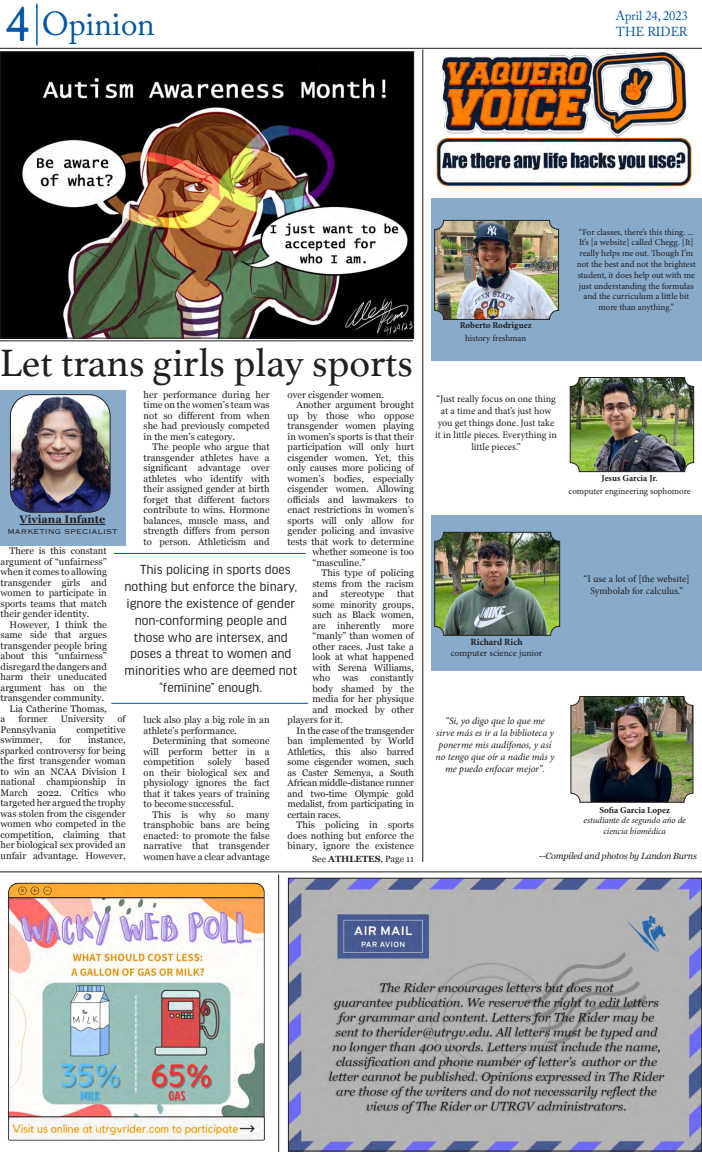
<style>
.page{position:relative;width:702px;height:1152px;background:#fff}
.page>*{position:absolute;margin:0;border:0;box-sizing:border-box;transform-origin:0 0}
.t1{font:49.3px "Adobe Caslon Pro";color:#0055a7;scale:.95 1}
.t2{font:40px "Athelas";color:#231f20}
.t3{font:33px "Adobe Caslon Pro";color:#0055a7}
.t4{font:14px "Good Headline Pro";color:#231f20}
.t5{font:13px "Adobe Caslon Pro";color:#0055a7;scale:.95 1}
.Normal__Web{font:700 10.8px "Georgia";color:#231f20}
.t6{font:10px/12px "Minion Pro";letter-spacing:-.005em;color:#231f20;text-align:center}
.t7{font:italic 10px/12px "Minion Pro";letter-spacing:-.005em;color:#231f20;text-align:center}
.t8{font:9.5px/10.5px "Georgia";color:#231f20;text-align:justify}
.t9{font:9.5px "Minion Pro";color:#231f20}
.t10{font:700 9.5px "Minion Pro";color:#231f20}
.t11{font:9px/10.8px "Minion Pro";letter-spacing:-.005em;color:#231f20;text-align:center}
.t12{font:700 9px "Minion Pro";color:#231f20}
.t13{font:italic 9px/10.5px "Minion Pro";letter-spacing:-.005em;color:#231f20;text-align:center}
.t14{font:italic 9px "Georgia";letter-spacing:-.02em;color:#231f20}
.Normal__Web-2{font:300 9px "Copperplate";color:#231f20}
.t15{font:9px "Georgia";color:#231f20}
.s1{font-weight:700}
</style>
<div class="page">
<hr style="left:37px;top:4px;width:1px;height:42px;background:#0055a7">
<hr style="left:36px;top:3px;width:1px;height:42px;background:#0055a7">
<hr style="left:0;top:48px;width:702px;height:1px;background:#231f20">
<div style="left:432px;top:515px;width:270px;height:156px;background:#89abcb"></div>
<div style="left:431px;top:198px;width:271px;height:162px;background:#89abcb"></div>
<hr style="left:0;top:872px;width:702px;height:1px;background:#231f20">
<hr style="left:0;top:341px;width:413px;height:1px;background:#231f20">
<img style="left:290px;top:880px;width:410px;height:270px">
<div style="left:288px;top:878px;width:414px;height:274px;border:1px solid #231f20"></div>
<hr style="left:423px;top:49px;width:1px;height:813px;background:#231f20">
<img style="left:431px;top:47px;width:270px;height:140px">
<hr style="left:278px;top:875px;width:1px;height:277px;background:#231f20">
<img style="left:8px;top:882px;width:257px;height:259px">
<img style="left:572px;top:698px;width:120px;height:103px">
<div style="left:570px;top:696px;width:124px;height:107px;border:1px solid #231f20;border-radius:9px"></div>
<img style="left:436px;top:222px;width:121px;height:96px">
<div style="left:434px;top:220px;width:125px;height:100px;border:1px solid #231f20;border-radius:9px"></div>
<img style="left:572px;top:379px;width:120px;height:91px">
<div style="left:570px;top:377px;width:124px;height:95px;border:1px solid #231f20;border-radius:9px"></div>
<img style="left:436px;top:534px;width:122px;height:100px">
<div style="left:434px;top:532px;width:126px;height:104px;border:1px solid #231f20;border-radius:9px"></div>
<hr style="left:111px;top:703px;width:197px;height:1px;background:#0055a7">
<hr style="left:114px;top:553px;width:192px;height:1px;background:#0055a7">
<div style="left:0;top:390px;width:126px;height:156px;background:#89abcb"></div>
<img style="left:10px;top:395px;width:99px;height:116px">
<div style="left:10px;top:394px;width:101px;height:119px;border:1px solid #231f20;border-radius:21px"></div>
<hr style="left:20px;top:524px;width:85px;height:1px;background:#231f20">
<img style="left:2px;top:53px;width:410px;height:284px">
<div style="left:0;top:51px;width:414px;height:288px;border:1px solid #231f20"></div>
<p class="t1" style="left:6px;top:-4px;width:26px">4</p>
<p class="t5" style="left:616px;top:8px;width:77px">April 24, 2023</p>
<p class="t3" style="left:42px;top:5px;width:115px">Opinion</p>
<p class="t5" style="left:616px;top:24px;width:77px">THE RIDER</p>
<p class="t2" style="left:0;top:331px;width:415px">Let trans girls play sports</p>
<p class="t8" style="left:288px;top:389px;width:98px">over cisgender women.</p>
<p class="t8" style="left:297px;top:399px;width:119px">Another argument brought</p>
<p class="t8" style="left:288px;top:410px;width:128px">up by those who oppose</p>
<p class="t8" style="left:288px;top:420px;width:128px">transgender women playing</p>
<p class="t8" style="left:288px;top:431px;width:128px">in women’s sports is that their</p>
<p class="t8" style="left:288px;top:441px;width:128px">participation will only hurt</p>
<p class="t8" style="left:288px;top:452px;width:128px">cisgender women. Yet, this</p>
<p class="t8" style="left:288px;top:462px;width:128px">only causes more policing of</p>
<p class="t8" style="left:288px;top:473px;width:128px">women’s bodies, especially</p>
<p class="t8" style="left:288px;top:483px;width:128px">cisgender women. Allowing</p>
<p class="t8" style="left:288px;top:494px;width:128px">officials and lawmakers to</p>
<p class="t8" style="left:288px;top:504px;width:128px">enact restrictions in women’s</p>
<p class="t8" style="left:288px;top:515px;width:128px">sports will only allow for</p>
<p class="t8" style="left:288px;top:525px;width:128px">gender policing and invasive</p>
<p class="t8" style="left:288px;top:536px;width:128px">tests that work to determine</p>
<p class="t8" style="left:313px;top:546px;width:103px">whether someone is too</p>
<p class="t8" style="left:313px;top:557px;width:55px">“masculine.”</p>
<p class="t8" style="left:313px;top:567px;width:103px;text-indent:9px">This type of policing stems from the racism and</p>
<p class="t8" style="left:144px;top:389px;width:127px">her performance during her time on the women’s team was not so different from when she had previously competed in the men’s category.</p>
<p class="t8" style="left:144px;top:441px;width:128px;text-indent:9px">The people who argue that transgender athletes have a significant advantage over athletes who identify with their assigned gender at birth forget that different factors contribute to wins. Hormone balances, muscle mass, and strength differs from person to person. Athleticism and</p>
<p class="Normal__Web" style="left:20px;top:512px;width:87px">Viviana Infante</p>
<p class="Normal__Web-2" style="left:7px;top:526px;width:112px">MARKETING SPECIALIST</p>
<p class="t8" style="left:1px;top:545px;width:108px;text-indent:9px">There is this constant argument of “unfairness” when it comes to allowing transgender girls and women to participate in sports teams that match their gender identity.</p>
<p class="t8" style="left:1px;top:619px;width:108px;text-indent:9px">However, I think the same side that argues transgender people bring about this “unfairness” disregard the dangers and harm their uneducated argument has on the transgender community.</p>
<p class="t8" style="left:10px;top:703px;width:99px">Lia Catherine Thomas,</p>
<p class="t8" style="left:1px;top:713px;width:6px">a</p>
<p class="t8" style="left:19px;top:713px;width:30px">former</p>
<p class="t8" style="left:61px;top:713px;width:45px">University</p>
<p class="t8" style="left:117px;top:713px;width:10px">of</p>
<p class="t8" style="left:1px;top:724px;width:57px">Pennsylvania</p>
<p class="t8" style="left:76px;top:724px;width:51px">competitive</p>
<p class="t8" style="left:1px;top:734px;width:43px">swimmer,</p>
<p class="t8" style="left:59px;top:734px;width:14px">for</p>
<p class="t4" style="left:140px;top:563px;width:152px">This policing in sports does</p>
<p class="t4" style="left:125px;top:580px;width:174px">nothing but enforce the binary,</p>
<p class="t4" style="left:126px;top:597px;width:170px">ignore the existence of gender</p>
<p class="t4" style="left:135px;top:613px;width:154px">non-conforming people and</p>
<p class="t4" style="left:134px;top:630px;width:156px">those who are intersex, and</p>
<p class="t4" style="left:130px;top:647px;width:163px">poses a threat to women and</p>
<p class="t4" style="left:125px;top:664px;width:174px">minorities who are deemed not</p>
<p class="t4" style="left:159px;top:681px;width:104px">“feminine” enough.</p>
<p class="t8" style="left:313px;top:588px;width:103px;text-indent:85px">that some minority groups, such as Black women, are inherently more “manly” than women of other races. Just take a look at what happened with Serena Williams, who</p>
<p class="t8" style="left:341px;top:588px;width:45px">stereotype</p>
<p class="t8" style="left:342px;top:672px;width:17px">was</p>
<p class="t8" style="left:370px;top:672px;width:45px">constantly</p>
<p class="t8" style="left:313px;top:683px;width:103px">body shamed by the</p>
<p class="t8" style="left:313px;top:693px;width:103px">media for her physique</p>
<p class="t8" style="left:313px;top:704px;width:103px">and mocked by other</p>
<p class="t8" style="left:288px;top:714px;width:57px">players for it.</p>
<p class="t8" style="left:288px;top:725px;width:128px;text-indent:9px">In the case of the transgender ban implemented by World Athletics, this also barred some cisgender women, such as Caster Semenya, a South African middle-distance runner and two-time Olympic gold medalist, from participating in certain races.</p>
<p class="t8" style="left:288px;top:819px;width:128px;text-indent:9px">This policing in sports does nothing but enforce the binary, ignore the existence</p>
<p class="t15" style="left:312px;top:852px;width:103px">See <span class="s1">ATHLETES</span>, Page 11</p>
<p class="t8" style="left:144px;top:714px;width:127px">luck also play a big role in an athlete’s performance.</p>
<p class="t8" style="left:144px;top:735px;width:128px;text-indent:9px">Determining that someone will perform better in a competition</p>
<p class="t8" style="left:1px;top:734px;width:127px;text-indent:87px">instance, sparked controversy for being the first transgender woman to win an NCAA Division I national championship in March 2022. Critics who targeted her argued the trophy was stolen from the cisgender women who competed in the competition, claiming that her biological sex provided an unfair advantage. However,</p>
<p class="t8" style="left:144px;top:756px;width:128px;text-indent:102px">based on their biological sex and physiology ignores the fact that it takes years of training to become successful.</p>
<p class="t8" style="left:144px;top:809px;width:128px;text-indent:9px">This is why so many transphobic bans are being enacted: to promote the false narrative that transgender women have a clear advantage</p>
<p class="t8" style="left:208px;top:756px;width:25px">solely</p>
<p class="t12" style="left:460px;top:319px;width:74px">Roberto Rodriguez</p>
<p class="t11" style="left:465px;top:333px;width:63px">history freshman</p>
<p class="t11" style="left:577px;top:226px;width:120px">“For classes, there’s this thing. ...<br>It’s [a website] called Chegg. [It] really helps me out. Though I’m not the best and not the brightest student, it does help out with me just understanding the formulas and the curriculum a little bit more than anything.”</p>
<p class="t6" style="left:435px;top:392px;width:123px">“Just really focus on one thing at a time and that’s just how you get things done. Just take it in little pieces. Everything in little pieces.”</p>
<p class="t12" style="left:602px;top:472px;width:58px">Jesus Garcia Jr.</p>
<p class="t11" style="left:569px;top:486px;width:124px">computer engineering sophomore</p>
<p class="t10" style="left:470px;top:636px;width:54px">Richard Rich</p>
<p class="t9" style="left:451px;top:646px;width:93px">computer science junior</p>
<p class="t7" style="left:436px;top:715px;width:120px">“Si, yo digo que lo que me sirve más es ir a la biblioteca y ponerme mis audífonos, y así no tengo que oír a nadie más y me puedo enfocar mejor”.</p>
<p class="t6" style="left:584px;top:573px;width:108px">“I use a lot of [the website]<br>Symbolab for calculus.”</p>
<p class="t12" style="left:600px;top:804px;width:72px">Sofia Garcia Lopez</p>
<p class="t13" style="left:584px;top:815px;width:104px">estudiante de segundo año de ciencia biomédica</p>
<p class="t14" style="left:539px;top:850px;width:159px">--Compiled and photos by Landon Burns</p>
</div>
